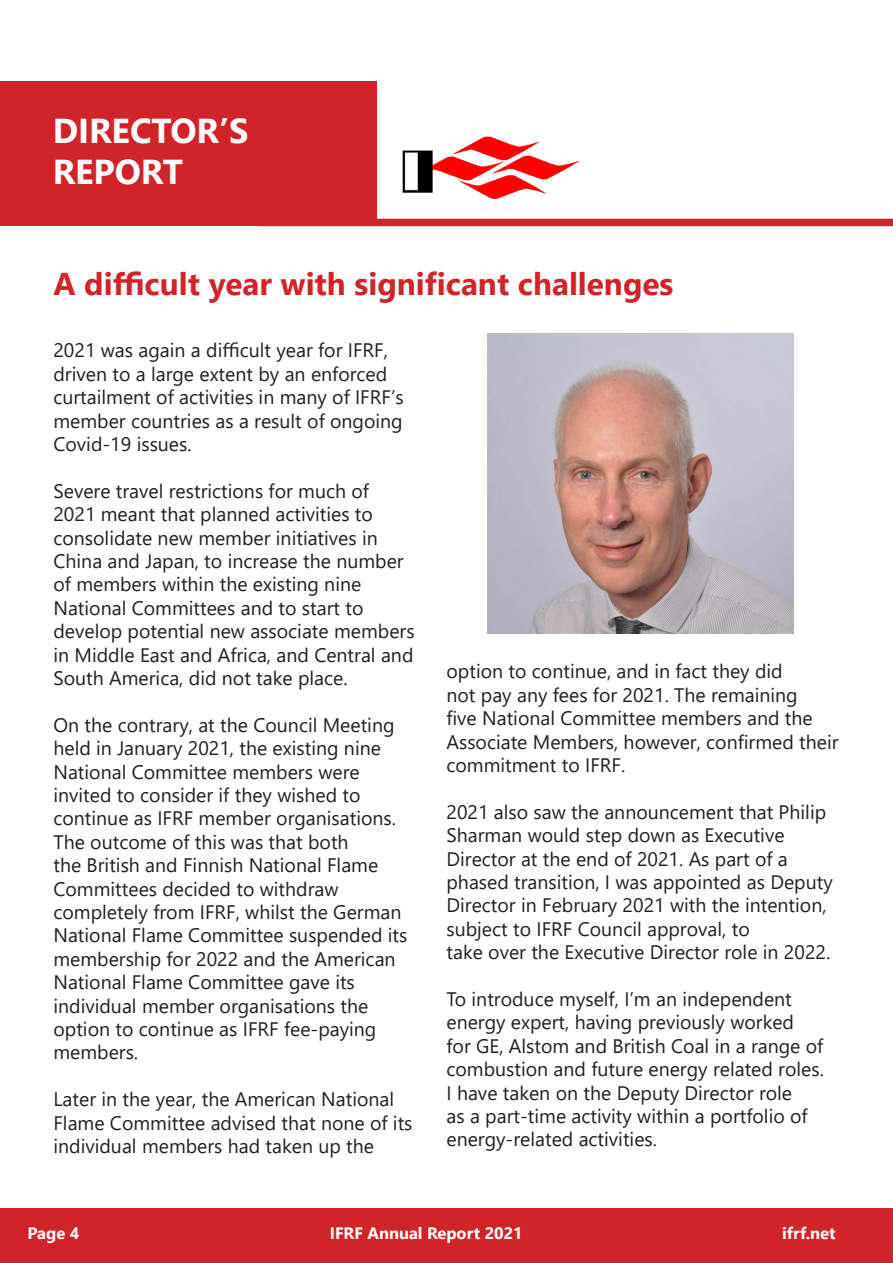
<style>
.page{position:relative;width:893px;height:1263px;background:#fff}
.page>*{position:absolute;margin:0;border:0;box-sizing:border-box;transform-origin:0 0}
.t1{font:700 34.5px "Segoe UI";color:#fff}
.t2{font:700 31.5px "Segoe UI";color:#d1232a}
.t3{font:19.5px/23.4px "Segoe UI";color:#231f20}
.t4{font:700 16.5px "Segoe UI";color:#fff}
</style>
<div class="page">
<div style="left:0;top:1209px;width:893px;height:54px;background:#d1232a"></div>
<div style="left:0;top:81px;width:376px;height:145px;background:#d1232a"></div>
<div style="left:257px;top:219px;width:636px;height:7px;background:#d1232a"></div>
<img style="left:402px;top:137px;width:177px;height:61px">
<img style="left:488px;top:334px;width:305px;height:300px">
<p class="t1" style="left:53px;top:98px;width:197px">DIRECTOR’S</p>
<p class="t1" style="left:53px;top:139px;width:132px">REPORT</p>
<p class="t2" style="left:53px;top:254px;width:621px">A difficult year with significant challenges</p>
<p class="t3" style="left:53px;top:337px;width:352px">2021 was again a difficult year for IFRF, driven to a large extent by an enforced curtailment of activities in many of IFRF’s member countries as a result of ongoing Covid-19 issues.</p>
<p class="t3" style="left:53px;top:477px;width:363px">Severe travel restrictions for much of 2021 meant that planned activities to consolidate new member initiatives in China and Japan, to increase the number of members within the existing nine National Committees and to start to develop potential new associate members</p>
<p class="t3" style="left:53px;top:641px;width:361px">in Middle East and Africa, and Central and<br>South America, did not take place.</p>
<p class="t3" style="left:53px;top:711px;width:355px">On the contrary, at the Council Meeting held in January 2021, the existing nine National Committee members were invited to consider if they wished to continue as IFRF member organisations.<br>The outcome of this was that both<br>the British and Finnish National Flame Committees decided to withdraw completely from IFRF, whilst the German National Flame Committee suspended its membership for 2022 and the American National Flame Committee gave its individual member organisations the option to continue as IFRF fee-paying members.</p>
<p class="t3" style="left:53px;top:1086px;width:361px">Later in the year, the American National<br>Flame Committee advised that none of its individual members had taken up the</p>
<p class="t3" style="left:446px;top:658px;width:394px">option to continue, and in fact they did<br>not pay any fees for 2021. The remaining<br>five National Committee members and the Associate Members, however, confirmed their commitment to IFRF.</p>
<p class="t3" style="left:446px;top:798px;width:381px">2021 also saw the announcement that Philip<br>Sharman would step down as Executive</p>
<p class="t3" style="left:446px;top:845px;width:388px">Director at the end of 2021. As part of a phased transition, I was appointed as Deputy Director in February 2021 with the intention, subject to IFRF Council approval, to</p>
<p class="t3" style="left:446px;top:939px;width:385px">take over the Executive Director role in 2022.</p>
<p class="t3" style="left:446px;top:985px;width:379px">To introduce myself, I’m an independent energy expert, having previously worked<br>for GE, Alstom and British Coal in a range of combustion and future energy related roles.<br>I have taken on the Deputy Director role<br>as a part-time activity within a portfolio of energy-related activities.</p>
<p class="t4" style="left:28px;top:1217px;width:53px">Page 4</p>
<p class="t4" style="left:330px;top:1217px;width:194px">IFRF Annual Report 2021</p>
<p class="t4" style="left:782px;top:1217px;width:55px">ifrf.net</p>
</div>
